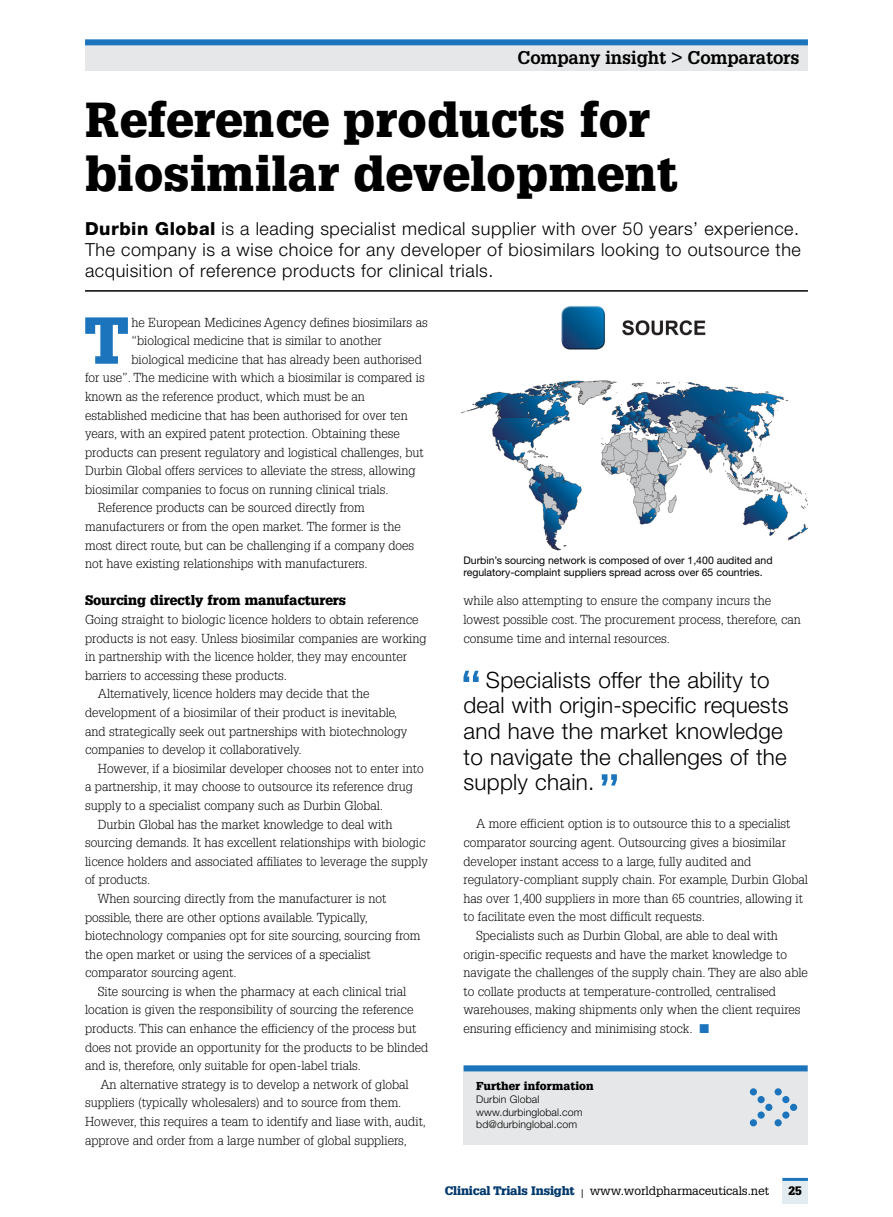
<style>
.page{position:relative;width:893px;height:1217px;background:#fff}
.page>*{position:absolute;margin:0;border:0;box-sizing:border-box;transform-origin:0 0}
.t1{font:900 64.65px "Glypha LT Std";color:#1c75bc}
.t2{font:900 48px/54px "Glypha LT Std";letter-spacing:.01em;color:#000}
.t3{font:300 22.5px/25.5px "Helvetica Neue LT Std";letter-spacing:.01em;color:#000}
.t4{font:300 18px/21px "Helvetica Neue LT Std";letter-spacing:.03em;color:#000;text-align:justify}
.t5{font:700 18px "Glypha LT Std";letter-spacing:-.01em;color:#000}
.t6{font:900 13.5px "Glypha LT Std";color:#000}
.t7{font:300 12.75px/18.6px "Glypha LT Std";color:#000}
.t8{font:12px "Glypha LT Std";letter-spacing:-.01em;color:#000}
.t9{font:900 12px "Glypha LT Std";color:#000}
.t10{font:900 11.25px "Glypha LT Std";letter-spacing:.01em;color:#000}
.t11{font:10.5px/12px "Helvetica Neue LT Std";color:#000}
.t12{font:300 10.5px/12.6px "Helvetica Neue LT Std";letter-spacing:.01em;color:#000}
.s1{font-weight:800}
.s2{color:#1c75bc}
.s3{font-weight:900;color:#00386c}
</style>
<div class="page">
<div style="left:85px;top:41px;width:723px;height:30px;background:#e6e7e8"></div>
<div style="left:85px;top:39px;width:723px;height:6px;background:#1c75bc"></div>
<div style="left:782px;top:1177px;width:26px;height:26px;background:#e2ebef"></div>
<hr style="left:782px;top:1177px;width:26px;height:3px;background:#1c75bc">
<hr style="left:85px;top:290px;width:723px;height:1px;background:#000">
<div style="left:463px;top:1065px;width:345px;height:79px;background:#e6e7e8"></div>
<svg style="left:750px;top:1088px;width:47px;height:38px"></svg>
<div style="left:464px;top:1065px;width:344px;height:6px;background:#1c75bc"></div>
<img style="left:461px;top:305px;width:347px;height:246px">
<svg style="left:463px;top:670px;width:16px;height:11px"></svg>
<svg style="left:602px;top:774px;width:15px;height:11px"></svg>
<h3 class="t5" style="left:518px;top:46px;width:283px">Company insight &gt; Comparators</h3>
<h2 class="t2" style="left:85px;top:92px;width:595px">Reference products for biosimilar development</h2>
<h3 class="t4" style="left:85px;top:218px;width:717px"><span class="s1">Durbin Global</span> is a leading specialist medical supplier with over 50 years’ experience.<br>The company is a wise choice for any developer of biosimilars looking to outsource the acquisition of reference products for clinical trials.</h3>
<h1 class="t1" style="left:85px;top:301px;width:45px">T</h1>
<p class="t7" style="left:131px;top:313px;width:298px">he European Medicines Agency defines biosimilars as</p>
<p class="t7" style="left:131px;top:331px;width:252px">“biological medicine that is similar to another</p>
<p class="t7" style="left:131px;top:350px;width:292px">biological medicine that has already been authorised</p>
<p class="t7" style="left:85px;top:368px;width:341px">for use”. The medicine with which a biosimilar is compared is</p>
<p class="t7" style="left:85px;top:387px;width:281px">known as the reference product, which must be an</p>
<p class="t7" style="left:85px;top:406px;width:324px">established medicine that has been authorised for over ten</p>
<p class="t7" style="left:85px;top:424px;width:316px">years, with an expired patent protection. Obtaining these</p>
<p class="t7" style="left:85px;top:443px;width:340px">products can present regulatory and logistical challenges, but</p>
<p class="t7" style="left:85px;top:461px;width:332px">Durbin Global offers services to alleviate the stress, allowing</p>
<p class="t7" style="left:85px;top:480px;width:305px">biosimilar companies to focus on running clinical trials.</p>
<p class="t7" style="left:98px;top:498px;width:269px">Reference products can be sourced directly from</p>
<p class="t7" style="left:85px;top:517px;width:317px">manufacturers or from the open market. The former is the</p>
<p class="t7" style="left:85px;top:536px;width:331px">most direct route, but can be challenging if a company does</p>
<p class="t7" style="left:85px;top:554px;width:284px">not have existing relationships with manufacturers.</p>
<p class="t6" style="left:85px;top:592px;width:263px">Sourcing directly from manufacturers</p>
<p class="t7" style="left:85px;top:610px;width:335px">Going straight to biologic licence holders to obtain reference</p>
<p class="t7" style="left:85px;top:629px;width:343px">products is not easy. Unless biosimilar companies are working</p>
<p class="t7" style="left:85px;top:647px;width:323px">in partnership with the licence holder, they may encounter</p>
<p class="t7" style="left:85px;top:666px;width:204px">barriers to accessing these products.</p>
<p class="t7" style="left:98px;top:684px;width:273px">Alternatively, licence holders may decide that the</p>
<p class="t7" style="left:85px;top:703px;width:314px">development of a biosimilar of their product is inevitable,</p>
<p class="t7" style="left:85px;top:721px;width:324px">and strategically seek out partnerships with biotechnology</p>
<p class="t7" style="left:85px;top:740px;width:218px">companies to develop it collaboratively.</p>
<p class="t7" style="left:98px;top:759px;width:327px">However, if a biosimilar developer chooses not to enter into</p>
<p class="t7" style="left:85px;top:777px;width:329px">a partnership, it may choose to outsource its reference drug</p>
<p class="t7" style="left:85px;top:796px;width:300px">supply to a specialist company such as Durbin Global.</p>
<p class="t7" style="left:98px;top:814px;width:296px">Durbin Global has the market knowledge to deal with</p>
<p class="t7" style="left:85px;top:833px;width:342px">sourcing demands. It has excellent relationships with biologic</p>
<p class="t7" style="left:85px;top:852px;width:344px">licence holders and associated affiliates to leverage the supply</p>
<p class="t7" style="left:85px;top:870px;width:67px">of products.</p>
<p class="t7" style="left:98px;top:889px;width:290px">When sourcing directly from the manufacturer is not</p>
<p class="t7" style="left:85px;top:907px;width:285px">possible, there are other options available. Typically,</p>
<p class="t7" style="left:85px;top:926px;width:337px">biotechnology companies opt for site sourcing, sourcing from</p>
<p class="t7" style="left:85px;top:944px;width:287px">the open market or using the services of a specialist</p>
<p class="t7" style="left:85px;top:963px;width:153px">comparator sourcing agent.</p>
<p class="t7" style="left:98px;top:982px;width:310px">Site sourcing is when the pharmacy at each clinical trial</p>
<p class="t7" style="left:85px;top:1000px;width:330px">location is given the responsibility of sourcing the reference</p>
<p class="t7" style="left:85px;top:1019px;width:333px">products. This can enhance the efficiency of the process but</p>
<p class="t7" style="left:85px;top:1037px;width:345px">does not provide an opportunity for the products to be blinded</p>
<p class="t7" style="left:85px;top:1056px;width:277px">and is, therefore, only suitable for open-label trials.</p>
<p class="t7" style="left:100px;top:1074px;width:310px">An alternative strategy is to develop a network of global</p>
<p class="t7" style="left:85px;top:1093px;width:318px">suppliers (typically wholesalers) and to source from them.</p>
<p class="t7" style="left:85px;top:1112px;width:343px">However, this requires a team to identify and liase with, audit,</p>
<p class="t7" style="left:85px;top:1130px;width:324px">approve and order from a large number of global suppliers,</p>
<p class="t11" style="left:463px;top:554px;width:311px">Durbin’s sourcing network is composed of over 1,400 audited and regulatory-complaint suppliers spread across over 65 countries.</p>
<p class="t7" style="left:463px;top:591px;width:339px">while also attempting to ensure the company incurs the lowest possible cost. The procurement process, therefore, can consume time and internal resources.</p>
<h3 class="t3" style="left:463px;top:666px;width:327px;text-indent:22px">Specialists offer the ability to deal with origin-specific requests and have the market knowledge to navigate the challenges of the supply chain.</h3>
<p class="t7" style="left:476px;top:814px;width:316px">A more efficient option is to outsource this to a specialist</p>
<p class="t7" style="left:463px;top:833px;width:324px">comparator sourcing agent. Outsourcing gives a biosimilar</p>
<p class="t7" style="left:463px;top:851px;width:289px">developer instant access to a large, fully audited and</p>
<p class="t7" style="left:463px;top:870px;width:346px">regulatory-compliant supply chain. For example, Durbin Global</p>
<p class="t7" style="left:463px;top:889px;width:341px">has over 1,400 suppliers in more than 65 countries, allowing it</p>
<p class="t7" style="left:463px;top:907px;width:243px">to facilitate even the most difficult requests.</p>
<p class="t7" style="left:476px;top:926px;width:303px">Specialists such as Durbin Global, are able to deal with</p>
<p class="t7" style="left:463px;top:944px;width:325px">origin-specific requests and have the market knowledge to</p>
<p class="t7" style="left:463px;top:963px;width:346px">navigate the challenges of the supply chain. They are also able</p>
<p class="t7" style="left:463px;top:981px;width:314px">to collate products at temperature-controlled, centralised</p>
<p class="t7" style="left:463px;top:1000px;width:339px">warehouses, making shipments only when the client requires</p>
<p class="t7" style="left:463px;top:1019px;width:247px">ensuring efficiency and minimising stock. <span class="s2">■</span></p>
<p class="t10" style="left:476px;top:1079px;width:119px">Further information</p>
<p class="t12" style="left:476px;top:1092px;width:108px">Durbin Global www.durbinglobal.com bd@durbinglobal.com</p>
<p class="t8" style="left:445px;top:1183px;width:326px"><span class="s3">Clinical Trials Insight</span> | www.worldpharmaceuticals.net</p>
<p class="t9" style="left:788px;top:1183px;width:15px">25</p>
</div>
